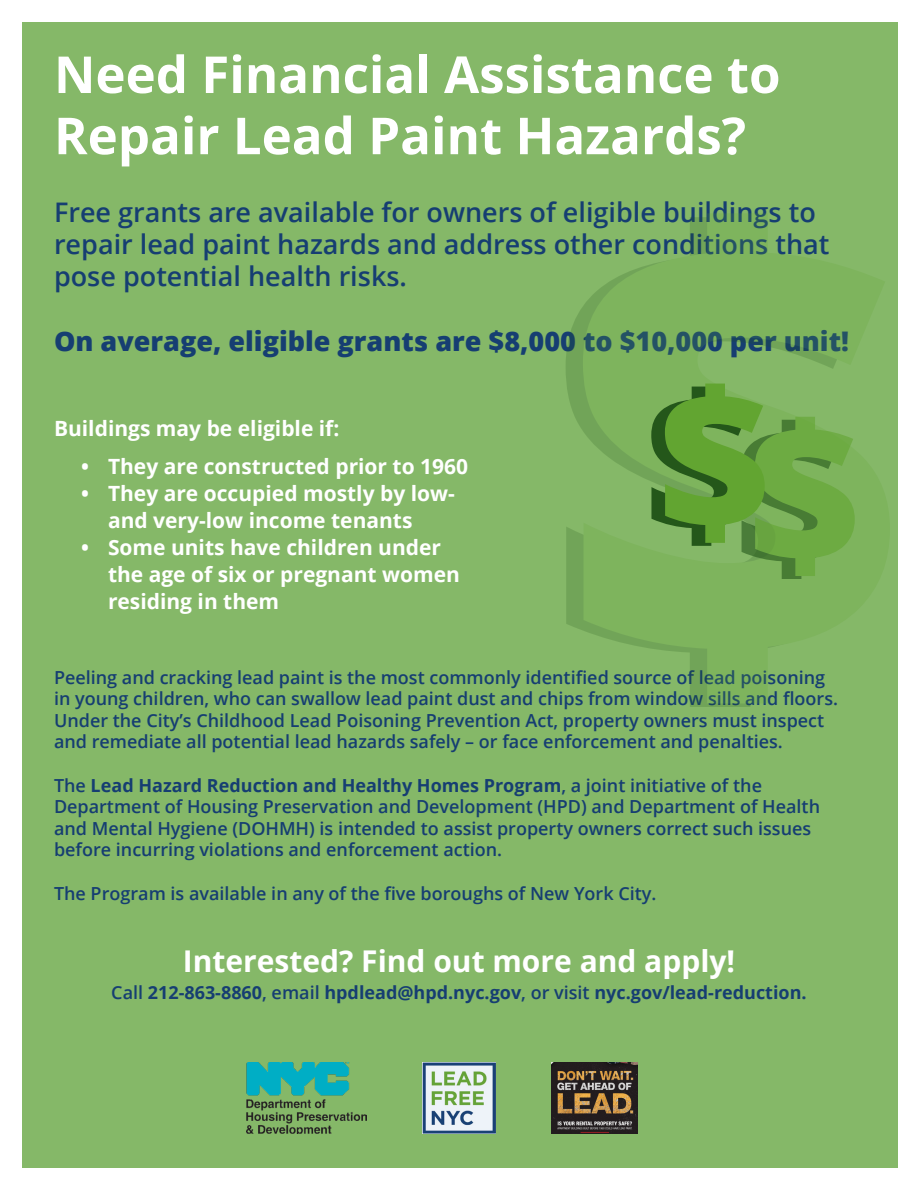
<style>
.page{position:relative;width:918px;height:1188px;background:#fff}
.page>*{position:absolute;margin:0;border:0;box-sizing:border-box;transform-origin:0 0}
.t1{font:800 600px "Open Sans";color:#24571a}
.t2{font:800 195px "Open Sans";color:#24571a}
.t3{font:700 51px/61.2px "Open Sans";color:#fff}
.t4{font:700 30px "Open Sans";color:#fff}
.t5{font:600 27px/32.4px "Open Sans";color:#163e72}
.t6{font:800 27px "Open Sans";color:#163e72}
.t7{font:700 21px/27px "Open Sans";color:#fff}
.t8{font:600 18px/21.6px "Open Sans";color:#163e72}
.t9{font:700 18px "Open Sans";color:#163e72}
.s1{font-weight:700}
.s2{font-weight:600}
</style>
<div class="page">
<div style="left:22px;top:22px;width:876px;height:1146px;background:#85b868"></div>
<img style="left:423px;top:1062px;width:72px;height:72px">
<img style="left:552px;top:1062px;width:85px;height:72px">
<img style="left:247px;top:1062px;width:119px;height:72px">
<p class="t3" style="left:54px;top:43px;width:728px">Need Financial Assistance to<br>Repair Lead Paint Hazards?</p>
<p class="t5" style="left:54px;top:195px;width:777px">Free grants are available for owners of eligible buildings to repair lead paint hazards and address other conditions that pose potential health risks.</p>
<p class="t6" style="left:54px;top:321px;width:796px">On average, eligible grants are $8,000 to $10,000 per unit!</p>
<h1 class="t1" style="left:542px;top:-2px;width:353px">$</h1>
<p class="t2" style="left:644px;top:332px;width:206px">$$</p>
<p class="t7" style="left:54px;top:415px;width:287px">Buildings may be eligible if:</p>
<p class="t7" style="left:81px;top:452px;width:389px">• They are constructed prior to 1960</p>
<p class="t7" style="left:108px;top:479px;width:348px;text-indent:-27px">• They are occupied mostly by low&shy;and very-low income tenants</p>
<p class="t7" style="left:108px;top:533px;width:353px;text-indent:-27px">• Some units have children under the age of six or pregnant women residing in them</p>
<p class="t8" style="left:54px;top:666px;width:786px">Peeling and cracking lead paint is the most commonly identified source of lead poisoning in young children, who can swallow lead paint dust and chips from window sills and floors.<br>Under the City’s Childhood Lead Poisoning Prevention Act, property owners must inspect and remediate all potential lead hazards safely – or face enforcement and penalties.</p>
<p class="t8" style="left:54px;top:774px;width:768px">The <span class="s1">Lead Hazard Reduction and Healthy Homes Program</span>, a joint initiative of the Department of Housing Preservation and Development (HPD) and Department of Health and Mental Hygiene (DOHMH) is intended to assist property owners correct such issues before incurring violations and enforcement action.</p>
<p class="t8" style="left:54px;top:882px;width:604px">The Program is available in any of the five boroughs of New York City.</p>
<p class="t4" style="left:183px;top:940px;width:554px">Interested? Find out more and apply!</p>
<p class="t9" style="left:111px;top:980px;width:697px"><span class="s2">Call</span> 212-863-8860<span class="s2">, email</span> hpdlead@hpd.nyc.gov<span class="s2">, or visit</span> nyc.gov/lead-reduction.</p>
</div>
